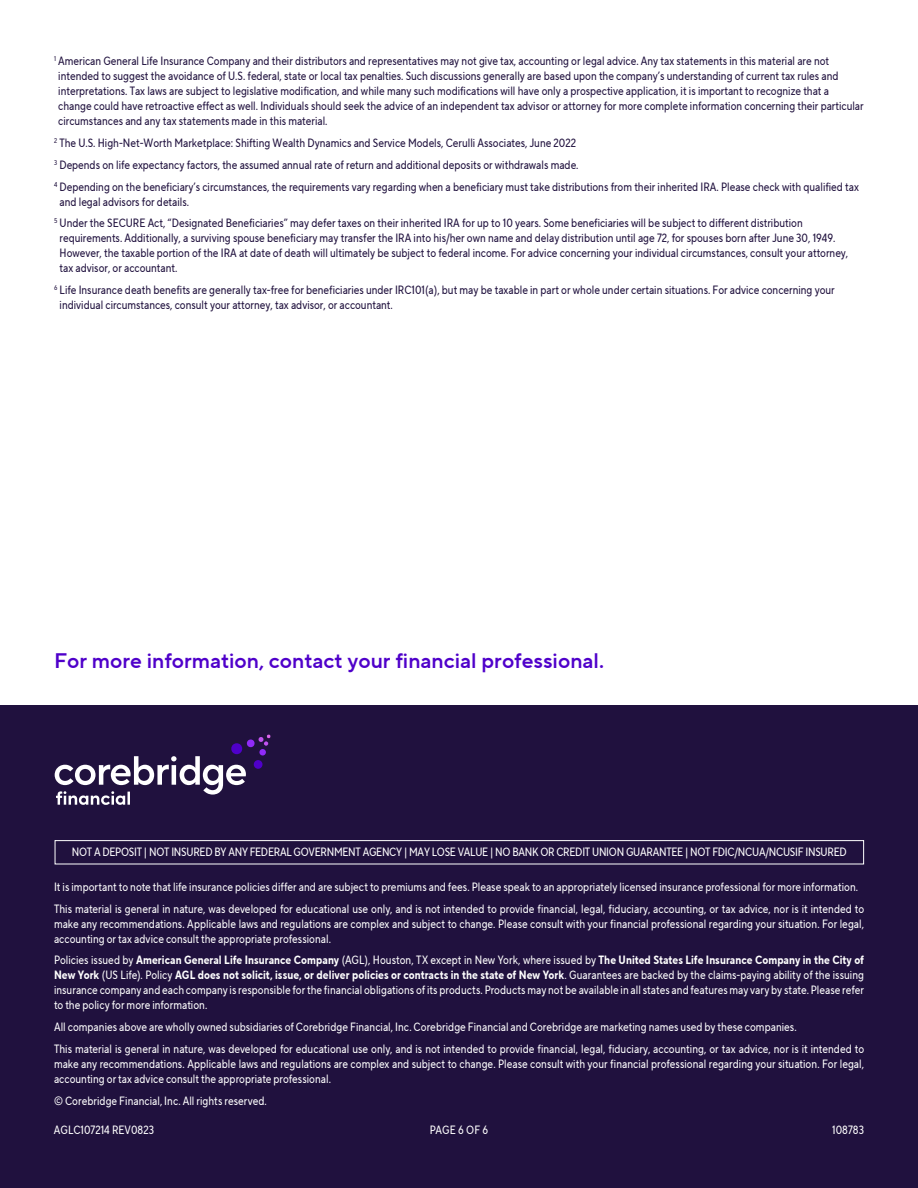
<style>
.page{position:relative;width:918px;height:1188px;background:#fff}
.page>*{position:absolute;margin:0;border:0;box-sizing:border-box;transform-origin:0 0}
.t1{font:21px "TT Norms Pro Dm Bd";color:#4f00ca}
.t2{font:12px/15px "TT Norms Pro Cond";color:#20113e}
.t3{font:12px/15px "TT Norms Pro Cond";letter-spacing:.005em;color:#fff;text-align:justify}
.t4{font:12px "TT Norms Pro Cond";letter-spacing:-.02em;color:#fff}
.s1{font-weight:700}
</style>
<div class="page">
<div style="left:0;top:705px;width:918px;height:483px;background:#20113e"></div>
<svg style="left:55px;top:734px;width:216px;height:71px"></svg>
<div style="left:254px;top:760px;width:9px;height:9px;background:#4f00ca;border-radius:50%"></div>
<div style="left:55px;top:840px;width:809px;height:24px;border:1px solid #fff"></div>
<p class="t2" style="left:58px;top:54px;width:807px;text-indent:-4px"><sup>1</sup> American General Life Insurance Company and their distributors and representatives may not give tax, accounting or legal advice. Any tax statements in this material are not intended to suggest the avoidance of U.S. federal, state or local tax penalties. Such discussions generally are based upon the company’s understanding of current tax rules and interpretations. Tax laws are subject to legislative modification, and while many such modifications will have only a prospective application, it is important to recognize that a change could have retroactive effect as well. Individuals should seek the advice of an independent tax advisor or attorney for more complete information concerning their particular circumstances and any tax statements made in this material.</p>
<p class="t2" style="left:54px;top:135px;width:524px"><sup>2</sup> The U.S. High-Net-Worth Marketplace: Shifting Wealth Dynamics and Service Models, Cerulli Associates, June 2022</p>
<p class="t2" style="left:54px;top:157px;width:526px"><sup>3</sup> Depends on life expectancy factors, the assumed annual rate of return and additional deposits or withdrawals made.</p>
<p class="t2" style="left:60px;top:179px;width:801px;text-indent:-6px"><sup>4</sup> Depending on the beneficiary’s circumstances, the requirements vary regarding when a beneficiary must take distributions from their inherited IRA. Please check with qualified tax and legal advisors for details.</p>
<p class="t2" style="left:60px;top:216px;width:790px;text-indent:-6px"><sup>5</sup> Under the SECURE Act, “Designated Beneficiaries” may defer taxes on their inherited IRA for up to 10 years. Some beneficiaries will be subject to different distribution requirements. Additionally, a surviving spouse beneficiary may transfer the IRA into his/her own name and delay distribution until age 72, for spouses born after June 30, 1949.<br>However, the taxable portion of the IRA at date of death will ultimately be subject to federal income. For advice concerning your individual circumstances, consult your attorney, tax advisor, or accountant.</p>
<p class="t2" style="left:60px;top:282px;width:777px;text-indent:-6px"><sup>6</sup> Life Insurance death benefits are generally tax-free for beneficiaries under IRC101(a), but may be taxable in part or whole under certain situations. For advice concerning your individual circumstances, consult your attorney, tax advisor, or accountant.</p>
<p class="t1" style="left:54px;top:645px;width:552px">For more information, contact your financial professional.</p>
<p class="t4" style="left:72px;top:844px;width:776px">NOT A DEPOSIT | NOT INSURED BY ANY FEDERAL GOVERNMENT AGENCY | MAY LOSE VALUE | NO BANK OR CREDIT UNION GUARANTEE | NOT FDIC/NCUA/NCUSIF INSURED</p>
<p class="t3" style="left:54px;top:879px;width:806px">It is important to note that life insurance policies differ and are subject to premiums and fees. Please speak to an appropriately licensed insurance professional for more information.</p>
<p class="t3" style="left:54px;top:901px;width:812px">This material is general in nature, was developed for educational use only, and is not intended to provide financial, legal, fiduciary, accounting, or tax advice, nor is it intended to make any recommendations. Applicable laws and regulations are complex and subject to change. Please consult with your financial professional regarding your situation. For legal, accounting or tax advice consult the appropriate professional.</p>
<p class="t3" style="left:54px;top:953px;width:812px">Policies issued by <span class="s1">American General Life Insurance Company</span> (AGL), Houston, TX except in New York, where issued by <span class="s1">The United States Life Insurance Company in the City of New York</span> (US Life). Policy <span class="s1">AGL does not solicit, issue, or deliver policies or contracts in the state of New York</span>. Guarantees are backed by the claims-paying ability of the issuing insurance company and each company is responsible for the financial obligations of its products. Products may not be available in all states and features may vary by state. Please refer to the policy for more information.</p>
<p class="t3" style="left:54px;top:1019px;width:744px">All companies above are wholly owned subsidiaries of Corebridge Financial, Inc. Corebridge Financial and Corebridge are marketing names used by these companies.</p>
<p class="t3" style="left:54px;top:1041px;width:812px">This material is general in nature, was developed for educational use only, and is not intended to provide financial, legal, fiduciary, accounting, or tax advice, nor is it intended to make any recommendations. Applicable laws and regulations are complex and subject to change. Please consult with your financial professional regarding your situation. For legal, accounting or tax advice consult the appropriate professional.</p>
<p class="t3" style="left:54px;top:1093px;width:214px">© Corebridge Financial, Inc. All rights reserved.</p>
<p class="t3" style="left:54px;top:1122px;width:102px">AGLC107214 REV0823</p>
<p class="t3" style="left:430px;top:1122px;width:60px">PAGE 6 OF 6</p>
<p class="t3" style="left:832px;top:1122px;width:33px">108783</p>
</div>
